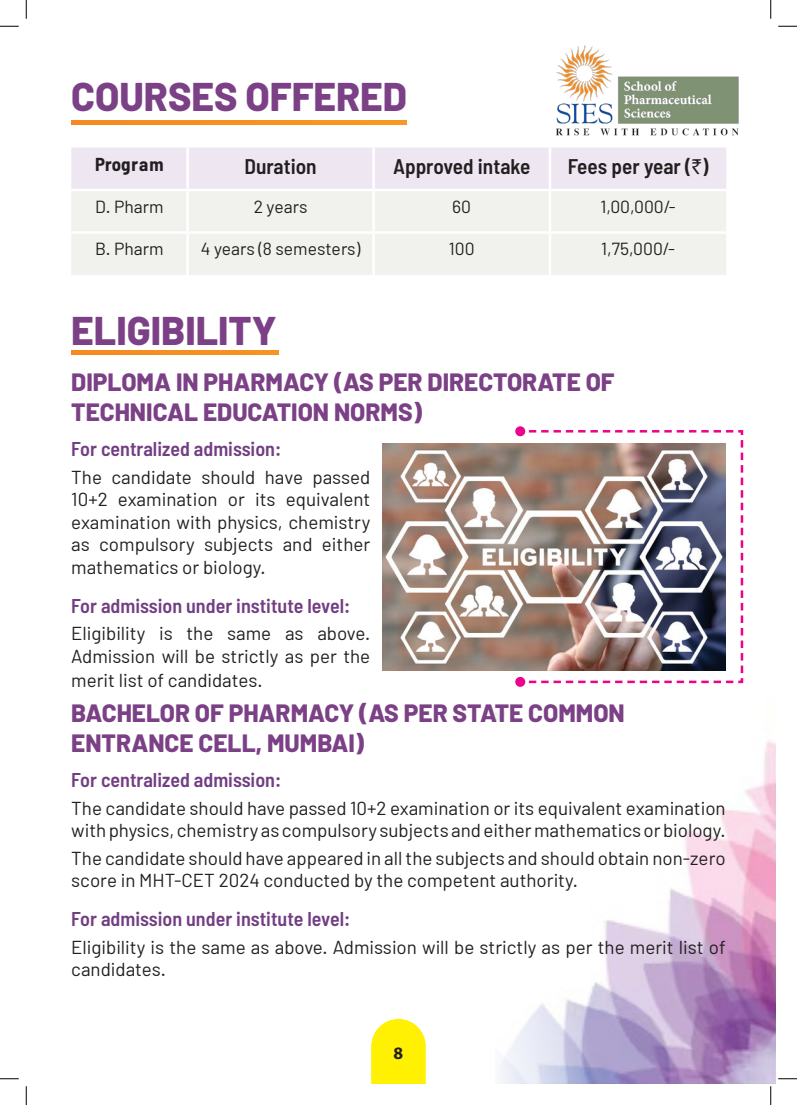
<style>
.page{position:relative;width:797px;height:1105px;background:#fff}
.page>*{position:absolute;margin:0;border:0;box-sizing:border-box;transform-origin:0 0}
.t1{font:800 40px "Barlow";color:#7b4086}
.t2{font:800 25px/30px "Barlow";color:#7b4086}
.t3{font:600 semi-condensed 21.25px "Barlow";color:#231f20}
.t4{font:600 semi-condensed 20px "Barlow";color:#723e83}
.t5{font:18.75px/22.5px "Barlow";color:#231f20}
.t6{font:700 semi-condensed 18.75px "Barlow";letter-spacing:.03em;color:#231f20}
.t7{font:17.5px "Barlow";color:#231f20}
.t8{font:17.5px "Myriad Variable Concept";color:#231f20}
.s1{font-family:"Rupee";font-weight:400;font-stretch:normal}
</style>
<div class="page">
<img style="left:495px;top:712px;width:280px;height:371px">
<svg style="left:371px;top:1019px;width:54px;height:64px;background:#fff218"></svg>
<hr style="left:71px;top:121px;width:336px;height:4px;background:#f69121">
<hr style="left:71px;top:351px;width:208px;height:4px;background:#f68f21">
<div style="left:71px;top:147px;width:655px;height:42px;background:#eee7f2"></div>
<div style="left:71px;top:191px;width:655px;height:84px;background:#f1f2ed"></div>
<hr style="left:186px;top:147px;width:3px;height:42px;background:#fff">
<hr style="left:372px;top:147px;width:3px;height:42px;background:#fff">
<hr style="left:548px;top:147px;width:3px;height:42px;background:#fff">
<hr style="left:186px;top:191px;width:3px;height:40px;background:#fff">
<hr style="left:372px;top:191px;width:3px;height:40px;background:#fff">
<hr style="left:548px;top:191px;width:3px;height:40px;background:#fff">
<hr style="left:71px;top:231px;width:117px;height:3px;background:#fff">
<hr style="left:188px;top:231px;width:185px;height:3px;background:#fff">
<hr style="left:186px;top:234px;width:3px;height:41px;background:#fff">
<hr style="left:373px;top:231px;width:177px;height:3px;background:#fff">
<hr style="left:372px;top:234px;width:3px;height:41px;background:#fff">
<hr style="left:550px;top:231px;width:176px;height:3px;background:#fff">
<hr style="left:548px;top:234px;width:3px;height:41px;background:#fff">
<img style="left:556px;top:45px;width:183px;height:91px">
<img style="left:382px;top:443px;width:136px;height:228px">
<img style="left:518px;top:430px;width:226px;height:254px">
<div style="left:515px;top:426px;width:10px;height:10px;background:#ed028c;border-radius:50%"></div>
<div style="left:515px;top:677px;width:10px;height:10px;background:#ed028c;border-radius:50%"></div>
<svg style="left:0;top:25px;width:19px;height:2px"></svg>
<svg style="left:778px;top:25px;width:19px;height:2px"></svg>
<svg style="left:0;top:1078px;width:19px;height:1px"></svg>
<svg style="left:778px;top:1078px;width:19px;height:1px"></svg>
<svg style="left:25px;top:0;width:2px;height:19px"></svg>
<svg style="left:25px;top:1086px;width:2px;height:19px"></svg>
<svg style="left:770px;top:0;width:1px;height:19px"></svg>
<svg style="left:770px;top:1086px;width:1px;height:19px"></svg>
<p class="t1" style="left:71px;top:67px;width:337px">COURSES OFFERED</p>
<p class="t6" style="left:95px;top:153px;width:70px">Program</p>
<p class="t3" style="left:244px;top:153px;width:74px">Duration</p>
<p class="t3" style="left:393px;top:153px;width:139px">Approved intake</p>
<p class="t3" style="left:567px;top:153px;width:142px">Fees per year (<span class="s1">`</span>)</p>
<p class="t7" style="left:95px;top:195px;width:70px">D. Pharm</p>
<p class="t7" style="left:254px;top:195px;width:55px">2 years</p>
<p class="t7" style="left:452px;top:195px;width:20px">60</p>
<p class="t7" style="left:600px;top:195px;width:77px">1,00,000/-</p>
<p class="t7" style="left:95px;top:238px;width:70px">B. Pharm</p>
<p class="t7" style="left:201px;top:238px;width:161px">4 years (8 semesters)</p>
<p class="t7" style="left:449px;top:238px;width:27px">100</p>
<p class="t7" style="left:601px;top:238px;width:75px">1,75,000/-</p>
<p class="t1" style="left:71px;top:300px;width:207px">ELIGIBILITY</p>
<p class="t2" style="left:71px;top:365px;width:545px">DIPLOMA IN PHARMACY (AS PER DIRECTORATE OF<br>TECHNICAL EDUCATION NORMS)</p>
<p class="t4" style="left:71px;top:437px;width:211px">For centralized admission:</p>
<p class="t5" style="left:71px;top:465px;width:300px;text-align:justify">The candidate should have passed 10+2 examination or its equivalent examination with physics, chemistry as compulsory subjects and either mathematics or biology.</p>
<p class="t4" style="left:71px;top:593px;width:280px">For admission under institute level:</p>
<p class="t5" style="left:71px;top:621px;width:300px;line-height:23.2px;text-align:justify">Eligibility is the same as above.<br>Admission will be strictly as per the merit list of candidates.</p>
<p class="t2" style="left:71px;top:696px;width:555px">BACHELOR OF PHARMACY (AS PER STATE COMMON<br>ENTRANCE CELL, MUMBAI)</p>
<p class="t4" style="left:71px;top:767px;width:211px">For centralized admission:</p>
<p class="t5" style="left:71px;top:796px;width:656px">The candidate should have passed 10+2 examination or its equivalent examination with physics, chemistry as compulsory subjects and either mathematics or biology.</p>
<p class="t5" style="left:71px;top:846px;width:656px">The candidate should have appeared in all the subjects and should obtain non-zero score in MHT-CET 2024 conducted by the competent authority.</p>
<p class="t4" style="left:71px;top:906px;width:280px">For admission under institute level:</p>
<p class="t5" style="left:71px;top:935px;width:656px">Eligibility is the same as above. Admission will be strictly as per the merit list of candidates.</p>
<p class="t8" style="left:393px;top:1043px;width:11px">9</p>
<p class="t8" style="left:393px;top:1043px;width:11px">8</p>
</div>
